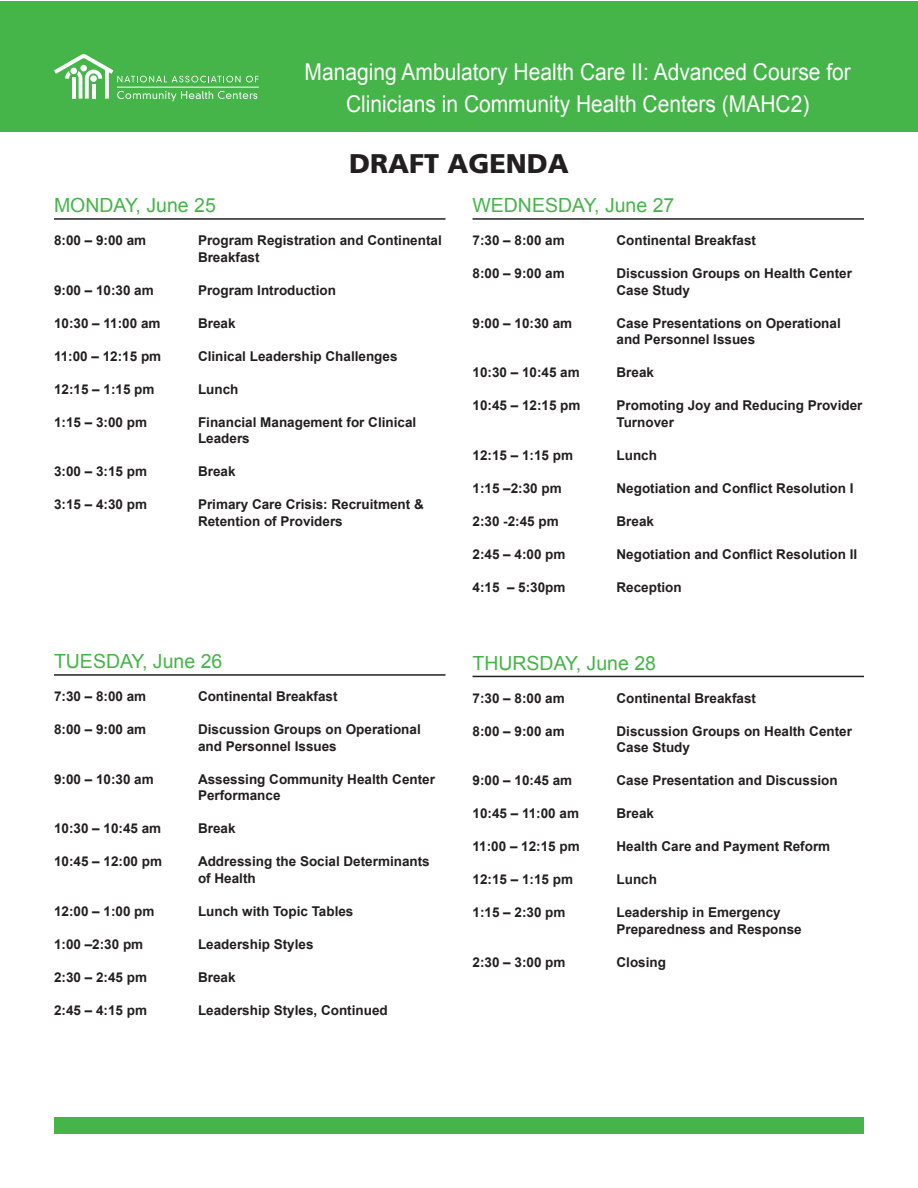
<style>
.page{position:relative;width:918px;height:1188px;background:#fff}
.page>*{position:absolute;margin:0;border:0;box-sizing:border-box;transform-origin:0 0}
.StratBus_text{font:900 27px "Frutiger";color:#231f20}
.FGMtext{font:23.1px/31.5px "Arial";color:#fff;text-align:center;scale:.91 1}
.NEW_ag_date{font:19.5px "Arial";color:#45b449}
.NEW_ag_timeline{font:700 13.5px/16.5px "Arial";color:#231f20}
</style>
<div class="page">
<div style="left:54px;top:1118px;width:810px;height:16px;background:#45b449"></div>
<div style="left:0;top:1px;width:918px;height:130px;background:#45b449"></div>
<svg style="left:54px;top:54px;width:204px;height:47px"></svg>
<hr style="left:117px;top:87px;width:142px;height:1px;background:#fff">
<hr style="left:54px;top:218px;width:392px;height:2px;background:#231f20">
<hr style="left:54px;top:674px;width:392px;height:2px;background:#231f20">
<hr style="left:472px;top:218px;width:392px;height:2px;background:#231f20">
<hr style="left:472px;top:676px;width:392px;height:1px;background:#231f20">
<p class="FGMtext" style="left:305px;top:56px;width:602px">Managing Ambulatory Health Care II: Advanced Course for<br>Clinicians in Community Health Centers (MAHC2)</p>
<p class="StratBus_text" style="left:349px;top:147px;width:221px">DRAFT AGENDA</p>
<p class="NEW_ag_date" style="left:54px;top:193px;width:163px">MONDAY, June 25</p>
<p class="NEW_ag_timeline" style="left:54px;top:233px;width:94px">8:00 – 9:00 am</p>
<p class="NEW_ag_timeline" style="left:198px;top:233px;width:245px">Program Registration and Continental<br>Breakfast</p>
<p class="NEW_ag_timeline" style="left:54px;top:282px;width:101px">9:00 – 10:30 am</p>
<p class="NEW_ag_timeline" style="left:198px;top:282px;width:140px">Program Introduction</p>
<p class="NEW_ag_timeline" style="left:54px;top:315px;width:108px">10:30 – 11:00 am</p>
<p class="NEW_ag_timeline" style="left:198px;top:315px;width:39px">Break</p>
<p class="NEW_ag_timeline" style="left:54px;top:348px;width:109px">11:00 – 12:15 pm</p>
<p class="NEW_ag_timeline" style="left:198px;top:348px;width:201px">Clinical Leadership Challenges</p>
<p class="NEW_ag_timeline" style="left:54px;top:381px;width:102px">12:15 – 1:15 pm</p>
<p class="NEW_ag_timeline" style="left:198px;top:381px;width:42px">Lunch</p>
<p class="NEW_ag_timeline" style="left:54px;top:414px;width:95px">1:15 – 3:00 pm</p>
<p class="NEW_ag_timeline" style="left:198px;top:414px;width:220px">Financial Management for Clinical<br>Leaders</p>
<p class="NEW_ag_timeline" style="left:54px;top:464px;width:95px">3:00 – 3:15 pm</p>
<p class="NEW_ag_timeline" style="left:198px;top:464px;width:39px">Break</p>
<p class="NEW_ag_timeline" style="left:54px;top:497px;width:95px">3:15 – 4:30 pm</p>
<p class="NEW_ag_timeline" style="left:198px;top:497px;width:227px">Primary Care Crisis: Recruitment &amp;<br>Retention of Providers</p>
<p class="NEW_ag_date" style="left:54px;top:649px;width:170px">TUESDAY, June 26</p>
<p class="NEW_ag_timeline" style="left:54px;top:689px;width:94px">7:30 – 8:00 am</p>
<p class="NEW_ag_timeline" style="left:198px;top:689px;width:141px">Continental Breakfast</p>
<p class="NEW_ag_timeline" style="left:54px;top:722px;width:94px">8:00 – 9:00 am</p>
<p class="NEW_ag_timeline" style="left:198px;top:722px;width:224px">Discussion Groups on Operational and Personnel Issues</p>
<p class="NEW_ag_timeline" style="left:54px;top:771px;width:101px">9:00 – 10:30 am</p>
<p class="NEW_ag_timeline" style="left:198px;top:771px;width:239px">Assessing Community Health Center<br>Performance</p>
<p class="NEW_ag_timeline" style="left:54px;top:821px;width:109px">10:30 – 10:45 am</p>
<p class="NEW_ag_timeline" style="left:198px;top:821px;width:39px">Break</p>
<p class="NEW_ag_timeline" style="left:54px;top:854px;width:110px">10:45 – 12:00 pm</p>
<p class="NEW_ag_timeline" style="left:198px;top:854px;width:233px">Addressing the Social Determinants of Health</p>
<p class="NEW_ag_timeline" style="left:54px;top:903px;width:102px">12:00 – 1:00 pm</p>
<p class="NEW_ag_timeline" style="left:198px;top:903px;width:157px">Lunch with Topic Tables</p>
<p class="NEW_ag_timeline" style="left:54px;top:936px;width:91px">1:00 –2:30 pm</p>
<p class="NEW_ag_timeline" style="left:198px;top:936px;width:117px">Leadership Styles</p>
<p class="NEW_ag_timeline" style="left:54px;top:969px;width:95px">2:30 – 2:45 pm</p>
<p class="NEW_ag_timeline" style="left:198px;top:969px;width:39px">Break</p>
<p class="NEW_ag_timeline" style="left:54px;top:1002px;width:95px">2:45 – 4:15 pm</p>
<p class="NEW_ag_timeline" style="left:198px;top:1002px;width:191px">Leadership Styles, Continued</p>
<p class="NEW_ag_date" style="left:472px;top:193px;width:203px">WEDNESDAY, June 27</p>
<p class="NEW_ag_timeline" style="left:472px;top:233px;width:94px">7:30 – 8:00 am</p>
<p class="NEW_ag_timeline" style="left:617px;top:233px;width:141px">Continental Breakfast</p>
<p class="NEW_ag_timeline" style="left:472px;top:266px;width:94px">8:00 – 9:00 am</p>
<p class="NEW_ag_timeline" style="left:616px;top:266px;width:237px">Discussion Groups on Health Center<br>Case Study</p>
<p class="NEW_ag_timeline" style="left:472px;top:315px;width:101px">9:00 – 10:30 am</p>
<p class="NEW_ag_timeline" style="left:616px;top:315px;width:226px">Case Presentations on Operational and Personnel Issues</p>
<p class="NEW_ag_timeline" style="left:472px;top:365px;width:109px">10:30 – 10:45 am</p>
<p class="NEW_ag_timeline" style="left:617px;top:365px;width:39px">Break</p>
<p class="NEW_ag_timeline" style="left:472px;top:398px;width:110px">10:45 – 12:15 pm</p>
<p class="NEW_ag_timeline" style="left:616px;top:398px;width:248px">Promoting Joy and Reducing Provider<br>Turnover</p>
<p class="NEW_ag_timeline" style="left:472px;top:447px;width:102px">12:15 – 1:15 pm</p>
<p class="NEW_ag_timeline" style="left:617px;top:447px;width:42px">Lunch</p>
<p class="NEW_ag_timeline" style="left:472px;top:480px;width:91px">1:15 –2:30 pm</p>
<p class="NEW_ag_timeline" style="left:617px;top:480px;width:239px">Negotiation and Conflict Resolution I</p>
<p class="NEW_ag_timeline" style="left:472px;top:513px;width:88px">2:30 -2:45 pm</p>
<p class="NEW_ag_timeline" style="left:617px;top:513px;width:39px">Break</p>
<p class="NEW_ag_timeline" style="left:472px;top:546px;width:95px">2:45 – 4:00 pm</p>
<p class="NEW_ag_timeline" style="left:617px;top:546px;width:242px">Negotiation and Conflict Resolution II</p>
<p class="NEW_ag_timeline" style="left:472px;top:579px;width:95px">4:15 – 5:30pm</p>
<p class="NEW_ag_timeline" style="left:617px;top:579px;width:67px">Reception</p>
<p class="NEW_ag_date" style="left:472px;top:650px;width:185px">THURSDAY, June 28</p>
<p class="NEW_ag_timeline" style="left:472px;top:690px;width:94px">7:30 – 8:00 am</p>
<p class="NEW_ag_timeline" style="left:617px;top:690px;width:141px">Continental Breakfast</p>
<p class="NEW_ag_timeline" style="left:472px;top:723px;width:94px">8:00 – 9:00 am</p>
<p class="NEW_ag_timeline" style="left:616px;top:723px;width:237px">Discussion Groups on Health Center<br>Case Study</p>
<p class="NEW_ag_timeline" style="left:472px;top:773px;width:101px">9:00 – 10:45 am</p>
<p class="NEW_ag_timeline" style="left:617px;top:773px;width:223px">Case Presentation and Discussion</p>
<p class="NEW_ag_timeline" style="left:472px;top:806px;width:108px">10:45 – 11:00 am</p>
<p class="NEW_ag_timeline" style="left:617px;top:806px;width:39px">Break</p>
<p class="NEW_ag_timeline" style="left:472px;top:839px;width:109px">11:00 – 12:15 pm</p>
<p class="NEW_ag_timeline" style="left:617px;top:839px;width:215px">Health Care and Payment Reform</p>
<p class="NEW_ag_timeline" style="left:472px;top:872px;width:102px">12:15 – 1:15 pm</p>
<p class="NEW_ag_timeline" style="left:617px;top:872px;width:42px">Lunch</p>
<p class="NEW_ag_timeline" style="left:472px;top:905px;width:95px">1:15 – 2:30 pm</p>
<p class="NEW_ag_timeline" style="left:616px;top:905px;width:187px">Leadership in Emergency<br>Preparedness and Response</p>
<p class="NEW_ag_timeline" style="left:472px;top:954px;width:95px">2:30 – 3:00 pm</p>
<p class="NEW_ag_timeline" style="left:617px;top:954px;width:51px">Closing</p>
</div>
